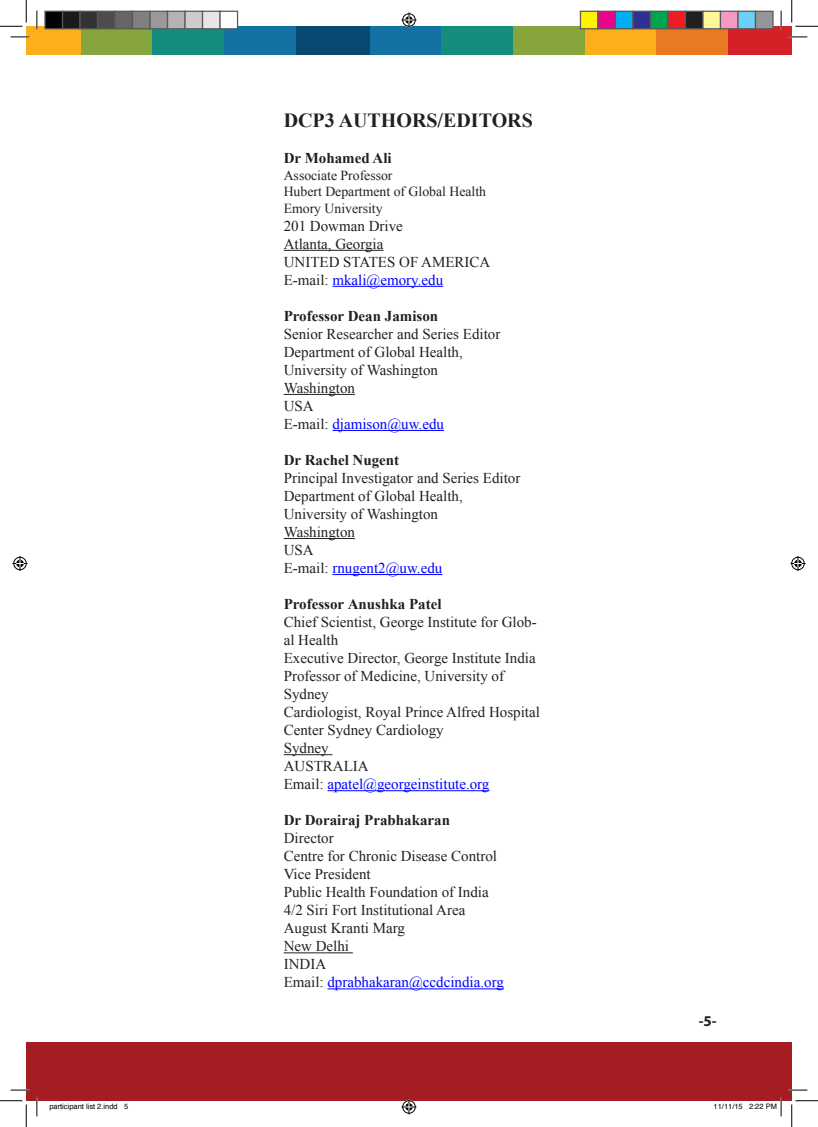
<style>
.page{position:relative;width:818px;height:1127px;background:#fff}
.page>*{position:absolute;margin:0;border:0;box-sizing:border-box;transform-origin:0 0}
.t1{font:700 20px "Times New Roman";color:#231f20}
.t2{font:15px/18px "Times New Roman";color:#231f20}
.t3{font:15px "Times New Roman";color:#00f}
.t4{font:700 15px "Times New Roman";color:#231f20}
.t5{font:700 15px "Myriad Pro";color:#231f20}
.Plain_Text{font:13.75px "Times New Roman";color:#231f20}
.t6{font:7.5px "Helvetica";color:#000}
.s1{color:#231f20}
</style>
<div class="page">
<div style="left:298px;top:26px;width:72px;height:29px;background:#074971"></div>
<div style="left:370px;top:26px;width:72px;height:29px;background:#1371a4"></div>
<div style="left:441px;top:26px;width:72px;height:29px;background:#148d7f"></div>
<div style="left:513px;top:26px;width:72px;height:29px;background:#86a63d"></div>
<div style="left:585px;top:26px;width:72px;height:29px;background:#fbaf1b"></div>
<div style="left:656px;top:26px;width:72px;height:29px;background:#e87a24"></div>
<div style="left:728px;top:26px;width:64px;height:29px;background:#d52027"></div>
<div style="left:296px;top:26px;width:71px;height:29px;background:#074971"></div>
<div style="left:224px;top:26px;width:72px;height:29px;background:#1371a4"></div>
<div style="left:152px;top:26px;width:72px;height:29px;background:#148d7f"></div>
<div style="left:81px;top:26px;width:71px;height:29px;background:#86a63d"></div>
<div style="left:26px;top:26px;width:55px;height:29px;background:#fbaf1b"></div>
<div style="left:26px;top:1041px;width:766px;height:59px;background:#a31d22"></div>
<hr style="left:284px;top:250px;width:99px;height:1px;background:#231f20">
<hr style="left:332px;top:286px;width:111px;height:1px;background:#00f">
<hr style="left:284px;top:394px;width:71px;height:1px;background:#231f20">
<hr style="left:332px;top:430px;width:112px;height:1px;background:#00f">
<hr style="left:284px;top:538px;width:71px;height:1px;background:#231f20">
<hr style="left:332px;top:574px;width:110px;height:1px;background:#00f">
<hr style="left:284px;top:754px;width:48px;height:1px;background:#231f20">
<hr style="left:327px;top:790px;width:162px;height:1px;background:#00f">
<hr style="left:284px;top:952px;width:69px;height:1px;background:#231f20">
<hr style="left:327px;top:988px;width:177px;height:1px;background:#00f">
<svg style="left:11px;top:36px;width:18px;height:2px"></svg>
<svg style="left:788px;top:36px;width:19px;height:2px"></svg>
<svg style="left:11px;top:1089px;width:18px;height:1px"></svg>
<svg style="left:788px;top:1089px;width:19px;height:1px"></svg>
<svg style="left:36px;top:11px;width:2px;height:18px"></svg>
<svg style="left:36px;top:1097px;width:2px;height:18px"></svg>
<svg style="left:780px;top:11px;width:2px;height:18px"></svg>
<svg style="left:0;top:0;width:27px;height:27px"></svg>
<svg style="left:0;top:1100px;width:27px;height:26px"></svg>
<svg style="left:791px;top:0;width:27px;height:27px"></svg>
<svg style="left:791px;top:1100px;width:27px;height:26px"></svg>
<svg style="left:401px;top:13px;width:15px;height:15px"></svg>
<svg style="left:401px;top:1099px;width:15px;height:15px"></svg>
<svg style="left:13px;top:556px;width:15px;height:15px"></svg>
<svg style="left:790px;top:556px;width:15px;height:15px"></svg>
<div style="left:45px;top:11px;width:18px;height:18px;background:#000"></div>
<div style="left:44px;top:11px;width:19px;height:18px;border:1px solid #595959"></div>
<div style="left:63px;top:11px;width:17px;height:18px;background:#1a1a1a"></div>
<div style="left:62px;top:11px;width:19px;height:18px;border:1px solid #595959"></div>
<div style="left:80px;top:11px;width:18px;height:18px;background:#333"></div>
<div style="left:79px;top:11px;width:19px;height:18px;border:1px solid #595959"></div>
<div style="left:98px;top:11px;width:17px;height:18px;background:#4d4d4d"></div>
<div style="left:97px;top:11px;width:19px;height:18px;border:1px solid #595959"></div>
<div style="left:115px;top:11px;width:18px;height:18px;background:#666"></div>
<div style="left:114px;top:11px;width:19px;height:18px;border:1px solid #595959"></div>
<div style="left:133px;top:11px;width:17px;height:18px;background:#808080"></div>
<div style="left:132px;top:11px;width:19px;height:18px;border:1px solid #595959"></div>
<div style="left:150px;top:11px;width:18px;height:18px;background:#999"></div>
<div style="left:149px;top:11px;width:19px;height:18px;border:1px solid #595959"></div>
<div style="left:168px;top:11px;width:17px;height:18px;background:#b3b3b3"></div>
<div style="left:167px;top:11px;width:19px;height:18px;border:1px solid #595959"></div>
<div style="left:185px;top:11px;width:18px;height:18px;background:#ccc"></div>
<div style="left:184px;top:11px;width:19px;height:18px;border:1px solid #595959"></div>
<div style="left:203px;top:11px;width:17px;height:18px;background:#e6e6e6"></div>
<div style="left:202px;top:11px;width:19px;height:18px;border:1px solid #595959"></div>
<div style="left:220px;top:11px;width:18px;height:18px;background:#fff"></div>
<div style="left:219px;top:11px;width:19px;height:18px;border:1px solid #595959"></div>
<div style="left:580px;top:11px;width:18px;height:18px;background:#fff101"></div>
<div style="left:580px;top:11px;width:18px;height:18px;border:1px solid #595959"></div>
<div style="left:598px;top:11px;width:17px;height:18px;background:#ed028c"></div>
<div style="left:597px;top:11px;width:19px;height:18px;border:1px solid #595959"></div>
<div style="left:615px;top:11px;width:18px;height:18px;background:#00aeef"></div>
<div style="left:615px;top:11px;width:18px;height:18px;border:1px solid #595959"></div>
<div style="left:633px;top:11px;width:17px;height:18px;background:#2e3092"></div>
<div style="left:632px;top:11px;width:19px;height:18px;border:1px solid #595959"></div>
<div style="left:650px;top:11px;width:18px;height:18px;background:#00a54f"></div>
<div style="left:650px;top:11px;width:18px;height:18px;border:1px solid #595959"></div>
<div style="left:668px;top:11px;width:17px;height:18px;background:#ee1d23"></div>
<div style="left:667px;top:11px;width:19px;height:18px;border:1px solid #595959"></div>
<div style="left:685px;top:11px;width:18px;height:18px;background:#231f20"></div>
<div style="left:685px;top:11px;width:18px;height:18px;border:1px solid #595959"></div>
<div style="left:703px;top:11px;width:17px;height:18px;background:#fff79a"></div>
<div style="left:702px;top:11px;width:19px;height:18px;border:1px solid #595959"></div>
<div style="left:720px;top:11px;width:18px;height:18px;background:#f499c2"></div>
<div style="left:720px;top:11px;width:18px;height:18px;border:1px solid #595959"></div>
<div style="left:738px;top:11px;width:17px;height:18px;background:#6bcff6"></div>
<div style="left:737px;top:11px;width:19px;height:18px;border:1px solid #595959"></div>
<div style="left:755px;top:11px;width:18px;height:18px;background:#939598"></div>
<div style="left:755px;top:11px;width:18px;height:18px;border:1px solid #595959"></div>
<svg style="left:749px;top:1097px;width:33px;height:18px"></svg>
<p class="t6" style="left:49px;top:1100px;width:70px">participant list 2.indd</p>
<p class="t6" style="left:124px;top:1100px;width:6px">5</p>
<p class="t1" style="left:284px;top:106px;width:251px">DCP3 AUTHORS/EDITORS</p>
<p class="t4" style="left:284px;top:148px;width:110px">Dr Mohamed Ali</p>
<p class="Plain_Text" style="left:284px;top:166px;width:110px">Associate Professor</p>
<p class="Plain_Text" style="left:284px;top:182px;width:204px">Hubert Department of Global Health</p>
<p class="Plain_Text" style="left:284px;top:199px;width:100px">Emory University</p>
<p class="t2" style="left:284px;top:216px;width:121px">201 Dowman Drive</p>
<p class="t2" style="left:284px;top:234px;width:101px">Atlanta, Georgia</p>
<p class="t2" style="left:284px;top:252px;width:208px">UNITED STATES OF AMERICA</p>
<p class="t3" style="left:284px;top:269px;width:161px"><span class="s1">E-mail:</span> mkali@emory.edu</p>
<p class="t4" style="left:284px;top:305px;width:156px">Professor Dean Jamison</p>
<p class="t2" style="left:284px;top:324px;width:218px">Senior Researcher and Series Editor</p>
<p class="t2" style="left:284px;top:342px;width:181px">Department of Global Health,</p>
<p class="t2" style="left:284px;top:360px;width:156px">University of Washington</p>
<p class="t2" style="left:284px;top:378px;width:73px">Washington</p>
<p class="t2" style="left:284px;top:396px;width:31px">USA</p>
<p class="t3" style="left:284px;top:413px;width:162px"><span class="s1">E-mail:</span> djamison@uw.edu</p>
<p class="t4" style="left:284px;top:449px;width:117px">Dr Rachel Nugent</p>
<p class="t2" style="left:284px;top:468px;width:238px">Principal Investigator and Series Editor</p>
<p class="t2" style="left:284px;top:486px;width:181px">Department of Global Health,</p>
<p class="t2" style="left:284px;top:504px;width:156px">University of Washington</p>
<p class="t2" style="left:284px;top:522px;width:73px">Washington</p>
<p class="t2" style="left:284px;top:540px;width:31px">USA</p>
<p class="t3" style="left:284px;top:557px;width:160px"><span class="s1">E-mail:</span> rnugent @2 uw.edu</p>
<p class="t4" style="left:284px;top:593px;width:159px">Professor Anushka Patel</p>
<p class="t2" style="left:284px;top:630px;width:56px">al Health</p>
<p class="t2" style="left:284px;top:612px;width:255px">Chief Scientist, George Institute for Glob-</p>
<p class="t2" style="left:284px;top:648px;width:253px">Executive Director, George Institute India</p>
<p class="t2" style="left:284px;top:666px;width:222px">Professor of Medicine, University of<br>Sydney</p>
<p class="t2" style="left:284px;top:702px;width:258px">Cardiologist, Royal Prince Alfred Hospital</p>
<p class="t2" style="left:284px;top:720px;width:161px">Center Sydney Cardiology</p>
<p class="t2" style="left:284px;top:738px;width:47px">Sydney</p>
<p class="t2" style="left:284px;top:756px;width:86px">AUSTRALIA</p>
<p class="t3" style="left:284px;top:773px;width:207px"><span class="s1">Email:</span> apatel@georgeinstitute.org</p>
<p class="t4" style="left:284px;top:809px;width:168px">Dr Dorairaj Prabhakaran</p>
<p class="t2" style="left:284px;top:828px;width:51px">Director</p>
<p class="t2" style="left:284px;top:846px;width:215px">Centre for Chronic Disease Control</p>
<p class="t2" style="left:284px;top:864px;width:89px">Vice President</p>
<p class="t2" style="left:284px;top:882px;width:206px">Public Health Foundation of India</p>
<p class="t2" style="left:284px;top:900px;width:183px">4/2 Siri Fort Institutional Area</p>
<p class="t2" style="left:284px;top:918px;width:123px">August Kranti Marg</p>
<p class="t2" style="left:284px;top:936px;width:67px">New Delhi</p>
<p class="t2" style="left:284px;top:954px;width:44px">INDIA</p>
<p class="t3" style="left:284px;top:971px;width:222px"><span class="s1">Email:</span> dprabhakaran@ccdcindia.org</p>
<p class="t5" style="left:699px;top:1010px;width:19px">-5-</p>
<p class="t6" style="left:713px;top:1100px;width:31px">11/11/15</p>
<p class="t6" style="left:749px;top:1100px;width:29px">2:22 PM</p>
</div>
